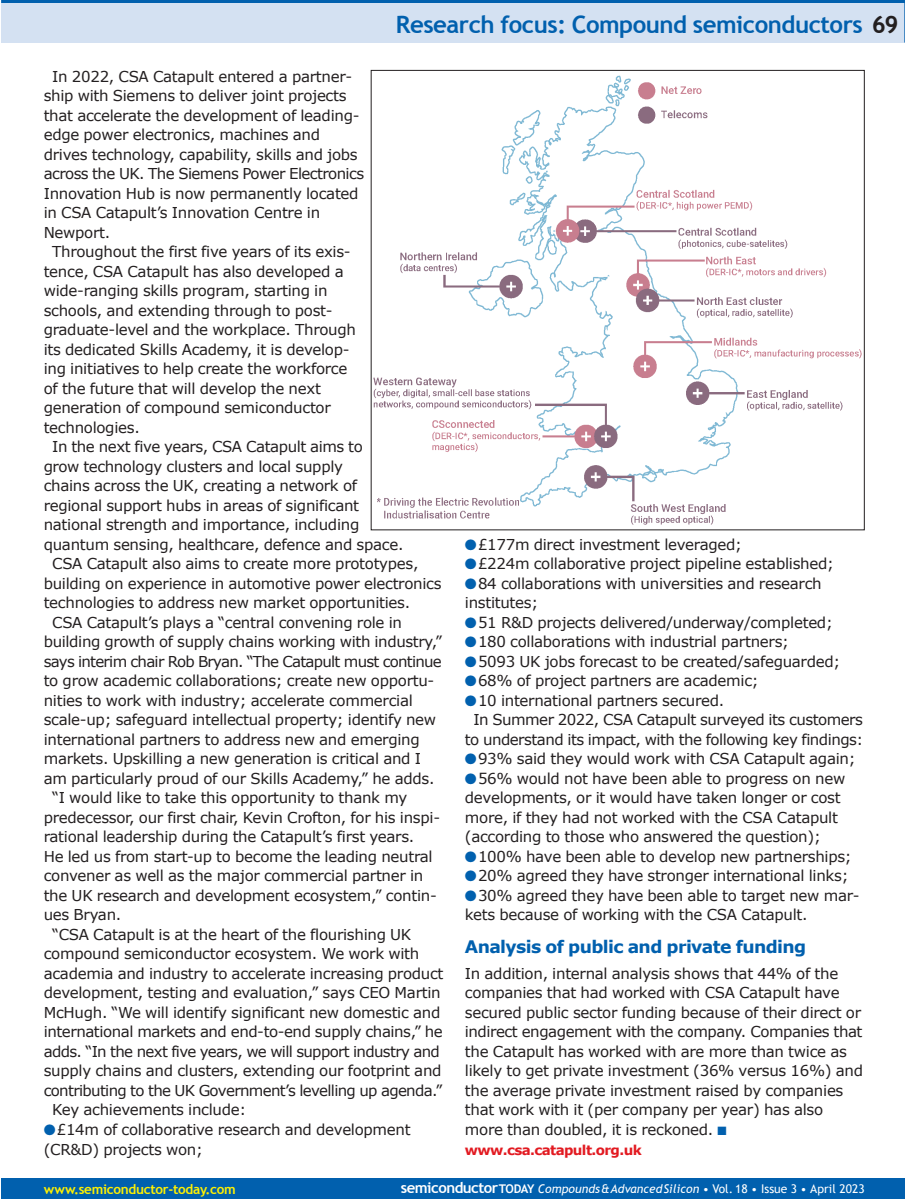
<style>
.page{position:relative;width:905px;height:1199px;background:#fff}
.page>*{position:absolute;margin:0;border:0;box-sizing:border-box;transform-origin:0 0}
.t1{font:700 24px "Trebuchet MS";letter-spacing:-.02em;color:#0160ae}
.t2{font:700 17.25px "Verdana";letter-spacing:-.035em;color:#0160ae}
.t3{font:15px/19.5px "Verdana";letter-spacing:-.02em;color:#231f20}
.t4{font:15px "Verdana";letter-spacing:-.045em;color:#231f20}
.t5{font:15px "Verdana";letter-spacing:-.05em;color:#231f20}
.t6{font:15px "Verdana";letter-spacing:-.04em;color:#231f20}
.t7{font:700 13.5px "Trebuchet MS";letter-spacing:-.02em;color:#fff101}
.t8{font:700 13.5px "Verdana";letter-spacing:-.045em;color:#e21a21}
.t9{font:italic 12px "Trebuchet MS";letter-spacing:.005em;color:#fff}
.s1{color:#231f20}
.s2{color:#0160ae}
.s3{font-weight:700;font-style:normal;font-size:15px}
.s4{font-weight:700;font-style:normal}
.s5{font-style:normal}
</style>
<div class="page">
<div style="left:1px;top:0;width:903px;height:43px;background:#d4e1f2"></div>
<hr style="left:904px;top:0;width:1px;height:43px;background:#0160ae">
<hr style="left:1px;top:0;width:903px;height:3px;background:#0160ae">
<div style="left:1px;top:1178px;width:903px;height:20px;background:#0160ae"></div>
<img style="left:373px;top:75px;width:489px;height:450px">
<img style="left:377px;top:493px;width:142px;height:29px">
<p class="t1" style="left:396px;top:10px;width:504px">Research focus: Compound semiconductors <span class="s1">69</span></p>
<p class="t3" style="left:52px;top:66px;width:301px">In 2022, CSA Catapult entered a partner-</p>
<p class="t3" style="left:44px;top:85px;width:304px">ship with Siemens to deliver joint projects</p>
<p class="t3" style="left:44px;top:105px;width:317px">that accelerate the development of leading-</p>
<p class="t3" style="left:44px;top:124px;width:278px">edge power electronics, machines and</p>
<p class="t3" style="left:44px;top:144px;width:315px">drives technology, capability, skills and jobs</p>
<p class="t6" style="left:44px;top:164px;width:322px">across the UK. The Siemens Power Electronics</p>
<p class="t3" style="left:44px;top:183px;width:316px">Innovation Hub is now permanently located</p>
<p class="t3" style="left:44px;top:202px;width:278px">in CSA Catapult’s Innovation Centre in</p>
<p class="t3" style="left:44px;top:222px;width:68px">Newport.</p>
<p class="t3" style="left:52px;top:241px;width:300px">Throughout the first five years of its exis-</p>
<p class="t3" style="left:44px;top:261px;width:301px">tence, CSA Catapult has also developed a</p>
<p class="t3" style="left:44px;top:280px;width:285px">wide-ranging skills program, starting in</p>
<p class="t3" style="left:44px;top:300px;width:290px">schools, and extending through to post-</p>
<p class="t3" style="left:44px;top:319px;width:314px">graduate-level and the workplace. Through</p>
<p class="t3" style="left:44px;top:339px;width:307px">its dedicated Skills Academy, it is develop-</p>
<p class="t3" style="left:44px;top:358px;width:305px">ing initiatives to help create the workforce</p>
<p class="t3" style="left:44px;top:378px;width:279px">of the future that will develop the next</p>
<p class="t3" style="left:44px;top:397px;width:288px">generation of compound semiconductor</p>
<p class="t3" style="left:44px;top:417px;width:98px">technologies.</p>
<p class="t3" style="left:52px;top:436px;width:312px">In the next five years, CSA Catapult aims to</p>
<p class="t3" style="left:44px;top:456px;width:301px">grow technology clusters and local supply</p>
<p class="t3" style="left:44px;top:475px;width:315px">chains across the UK, creating a network of</p>
<p class="t3" style="left:44px;top:495px;width:317px">regional support hubs in areas of significant</p>
<p class="t3" style="left:44px;top:514px;width:317px">national strength and importance, including</p>
<p class="t3" style="left:44px;top:534px;width:361px">quantum sensing, healthcare, defence and space.</p>
<p class="t3" style="left:52px;top:553px;width:368px">CSA Catapult also aims to create more prototypes,</p>
<p class="t3" style="left:44px;top:573px;width:399px">building on experience in automotive power electronics</p>
<p class="t3" style="left:44px;top:592px;width:368px">technologies to address new market opportunities.</p>
<p class="t3" style="left:52px;top:612px;width:351px">CSA Catapult’s plays a “central convening role in</p>
<p class="t3" style="left:44px;top:631px;width:400px">building growth of supply chains working with industry,”</p>
<p class="t5" style="left:44px;top:651px;width:399px">says interim chair Rob Bryan. “The Catapult must continue</p>
<p class="t3" style="left:44px;top:670px;width:392px">to grow academic collaborations; create new opportu-</p>
<p class="t3" style="left:44px;top:690px;width:370px">nities to work with industry; accelerate commercial</p>
<p class="t3" style="left:44px;top:709px;width:394px">scale-up; safeguard intellectual property; identify new</p>
<p class="t3" style="left:44px;top:729px;width:377px">international partners to address new and emerging</p>
<p class="t3" style="left:44px;top:748px;width:379px">markets. Upskilling a new generation is critical and I</p>
<p class="t3" style="left:44px;top:768px;width:392px">am particularly proud of our Skills Academy,” he adds.</p>
<p class="t3" style="left:52px;top:787px;width:357px">“I would like to take this opportunity to thank my</p>
<p class="t3" style="left:44px;top:807px;width:398px">predecessor, our first chair, Kevin Crofton, for his inspi-</p>
<p class="t3" style="left:44px;top:826px;width:372px">rational leadership during the Catapult’s first years.</p>
<p class="t3" style="left:44px;top:846px;width:390px">He led us from start-up to become the leading neutral</p>
<p class="t3" style="left:44px;top:865px;width:381px">convener as well as the major commercial partner in</p>
<p class="t3" style="left:44px;top:885px;width:394px">the UK research and development ecosystem,” contin-</p>
<p class="t3" style="left:44px;top:904px;width:79px">ues Bryan.</p>
<p class="t3" style="left:52px;top:924px;width:360px">“CSA Catapult is at the heart of the flourishing UK</p>
<p class="t3" style="left:44px;top:943px;width:377px">compound semiconductor ecosystem. We work with</p>
<p class="t3" style="left:44px;top:963px;width:401px">academia and industry to accelerate increasing product</p>
<p class="t3" style="left:44px;top:982px;width:398px">development, testing and evaluation,” says CEO Martin</p>
<p class="t3" style="left:44px;top:1002px;width:398px">McHugh. “We will identify significant new domestic and</p>
<p class="t3" style="left:44px;top:1021px;width:400px">international markets and end-to-end supply chains,” he</p>
<p class="t4" style="left:44px;top:1041px;width:397px">adds. “In the next five years, we will support industry and</p>
<p class="t3" style="left:44px;top:1060px;width:399px">supply chains and clusters, extending our footprint and</p>
<p class="t4" style="left:44px;top:1080px;width:400px">contributing to the UK Government’s levelling up agenda.”</p>
<p class="t3" style="left:52px;top:1099px;width:196px">Key achievements include:</p>
<p class="t3" style="left:44px;top:1119px;width:368px"><span class="s2">●</span>£14m of collaborative research and development (CR&amp;D) projects won;</p>
<p class="t3" style="left:465px;top:534px;width:279px"><span class="s2">●</span>£177m direct investment leveraged;</p>
<p class="t3" style="left:465px;top:553px;width:370px"><span class="s2">●</span>£224m collaborative project pipeline established;</p>
<p class="t3" style="left:465px;top:573px;width:358px"><span class="s2">●</span>84 collaborations with universities and research institutes;</p>
<p class="t3" style="left:465px;top:612px;width:369px"><span class="s2">●</span>51 R&amp;D projects delivered/underway/completed;</p>
<p class="t3" style="left:465px;top:631px;width:325px"><span class="s2">●</span>180 collaborations with industrial partners;</p>
<p class="t3" style="left:465px;top:651px;width:377px"><span class="s2">●</span>5093 UK jobs forecast to be created/safeguarded;</p>
<p class="t3" style="left:465px;top:670px;width:295px"><span class="s2">●</span>68% of project partners are academic;</p>
<p class="t3" style="left:465px;top:690px;width:261px"><span class="s2">●</span>10 international partners secured.</p>
<p class="t3" style="left:473px;top:709px;width:391px">In Summer 2022, CSA Catapult surveyed its customers</p>
<p class="t3" style="left:465px;top:729px;width:400px">to understand its impact, with the following key findings:</p>
<p class="t3" style="left:465px;top:748px;width:392px"><span class="s2">●</span>93% said they would work with CSA Catapult again;</p>
<p class="t3" style="left:465px;top:768px;width:382px"><span class="s2">●</span>56% would not have been able to progress on new developments, or it would have taken longer or cost more, if they had not worked with the CSA Catapult (according to those who answered the question);</p>
<p class="t3" style="left:465px;top:846px;width:388px"><span class="s2">●</span>100% have been able to develop new partnerships;</p>
<p class="t3" style="left:465px;top:865px;width:385px"><span class="s2">●</span>20% agreed they have stronger international links;</p>
<p class="t3" style="left:465px;top:885px;width:396px"><span class="s2">●</span>30% agreed they have been able to target new mar&shy;kets because of working with the CSA Catapult.</p>
<p class="t2" style="left:465px;top:935px;width:343px">Analysis of public and private funding</p>
<p class="t3" style="left:465px;top:963px;width:400px">In addition, internal analysis shows that 44% of the companies that had worked with CSA Catapult have secured public sector funding because of their direct or indirect engagement with the company. Companies that the Catapult has worked with are more than twice as likely to get private investment (36% versus 16%) and the average private investment raised by companies that work with it (per company per year) has also more than doubled, it is reckoned. <span class="s2">■</span></p>
<p class="t8" style="left:465px;top:1140px;width:178px">www.csa.catapult.org.uk</p>
<p class="t7" style="left:44px;top:1180px;width:194px">www.semiconductor-today.com</p>
<p class="t9" style="left:401px;top:1181px;width:465px"><span class="s3">semiconductor</span><span class="s4">TODAY</span> Compounds&amp;AdvancedSilicon <span class="s5">• Vol. 18 • Issue 3 • April 2023</span></p>
</div>
